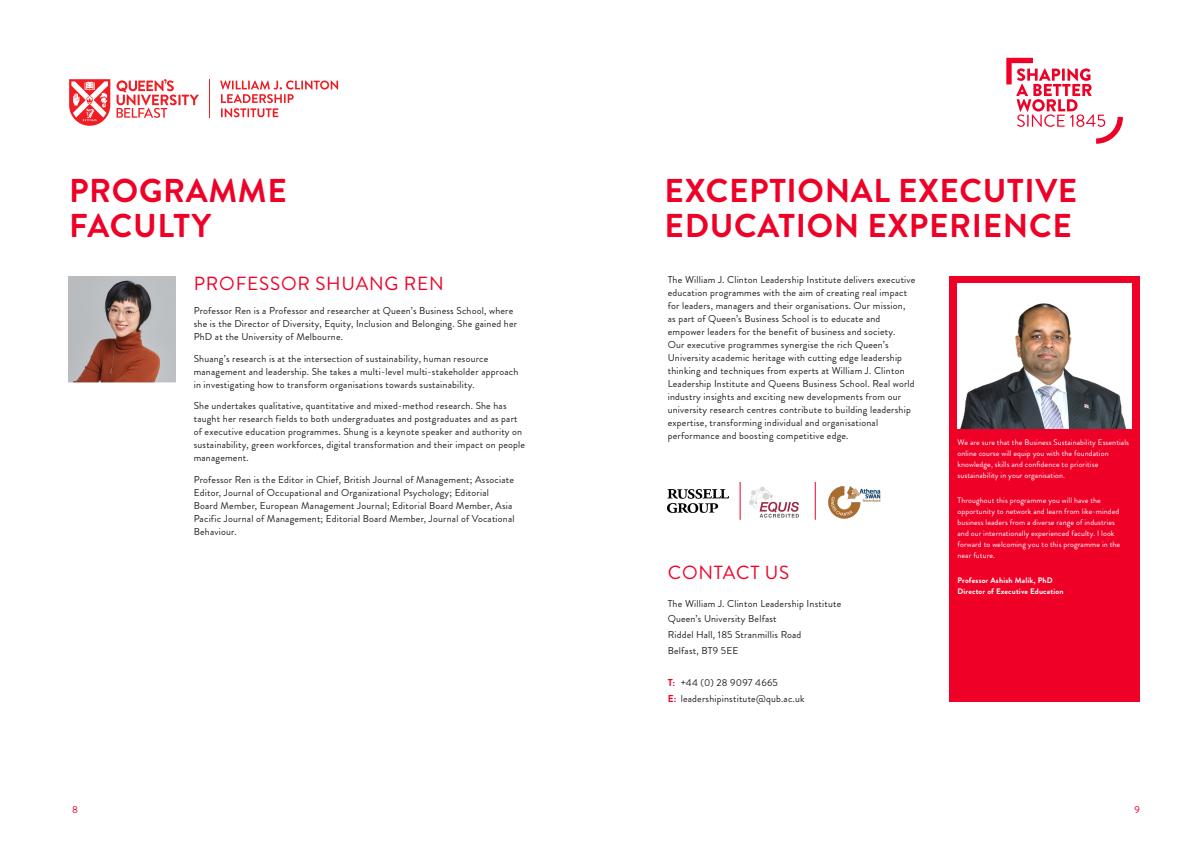
<style>
.page{position:relative;width:1191px;height:842px;background:#fff}
.page>*{position:absolute;margin:0;border:0;box-sizing:border-box;transform-origin:0 0}
.t1{font:700 33px/35.2px "Brandon Grotesque";letter-spacing:.02em;color:#ef0027}
.t2{font:19px "Brandon Grotesque";letter-spacing:.04em;color:#ef0027}
.t3{font:10.1px "Brandon Grotesque";color:#ef0027}
.t4{font:10px/13px "Brandon Grotesque";letter-spacing:.02em;color:#231f20}
.t5{font:8px/11px "Brandon Grotesque";letter-spacing:.01em;color:#fff}
.t6{font:700 8px "Brandon Grotesque";letter-spacing:.02em;color:#fff}
.s1{font-weight:700;color:#ef0027}
</style>
<div class="page">
<svg style="left:1006px;top:58px;width:117px;height:86px"></svg>
<hr style="left:210px;top:79px;width:1px;height:39px;background:#ee1d23">
<svg style="left:117px;top:79px;width:82px;height:39px"></svg>
<svg style="left:69px;top:79px;width:41px;height:47px"></svg>
<svg style="left:220px;top:81px;width:118px;height:36px"></svg>
<img style="left:69px;top:276px;width:106px;height:107px">
<img style="left:749px;top:486px;width:50px;height:32px">
<img style="left:828px;top:486px;width:53px;height:33px">
<img style="left:668px;top:489px;width:61px;height:24px">
<hr style="left:739px;top:482px;width:1px;height:38px;background:#ef0027">
<hr style="left:814px;top:482px;width:1px;height:38px;background:#ef0027">
<div style="left:949px;top:276px;width:191px;height:425px;background:#ef0027"></div>
<img style="left:957px;top:283px;width:174px;height:145px">
<p class="t1" style="left:69px;top:173px;width:219px">PROGRAMME<br>FACULTY</p>
<p class="t2" style="left:194px;top:270px;width:251px">PROFESSOR SHUANG REN</p>
<p class="t4" style="left:194px;top:304px;width:325px">Professor Ren is a Professor and researcher at Queen’s Business School, where she is the Director of Diversity, Equity, Inclusion and Belonging. She gained her<br>PhD at the University of Melbourne.</p>
<p class="t4" style="left:194px;top:352px;width:326px">Shuang’s research is at the intersection of sustainability, human resource management and leadership. She takes a multi-level multi-stakeholder approach in investigating how to transform organisations towards sustainability.</p>
<p class="t4" style="left:194px;top:399px;width:333px">She undertakes qualitative, quantitative and mixed-method research. She has taught her research fields to both undergraduates and postgraduates and as part of executive education programmes. Shung is a keynote speaker and authority on sustainability, green workforces, digital transformation and their impact on people management.</p>
<p class="t4" style="left:194px;top:473px;width:322px">Professor Ren is the Editor in Chief, British Journal of Management; Associate Editor, Journal of Occupational and Organizational Psychology; Editorial Board Member, European Management Journal; Editorial Board Member, Asia Pacific Journal of Management; Editorial Board Member, Journal of Vocational Behaviour.</p>
<p class="t1" style="left:664px;top:173px;width:414px">EXCEPTIONAL EXECUTIVE<br>EDUCATION EXPERIENCE</p>
<p class="t4" style="left:668px;top:274px;width:249px">The William J. Clinton Leadership Institute delivers executive education programmes with the aim of creating real impact for leaders, managers and their organisations. Our mission, as part of Queen’s Business School is to educate and empower leaders for the benefit of business and society.<br>Our executive programmes synergise the rich Queen’s University academic heritage with cutting edge leadership thinking and techniques from experts at William J. Clinton Leadership Institute and Queens Business School. Real world industry insights and exciting new developments from our university research centres contribute to building leadership expertise, transforming individual and organisational performance and boosting competitive edge.</p>
<p class="t5" style="left:957px;top:437px;width:173px">We are sure that the Business Sustainability Essentials online course will equip you with the foundation knowledge, skills and confidence to prioritise sustainability in your organisation.</p>
<p class="t5" style="left:957px;top:495px;width:164px">Throughout this programme you will have the opportunity to network and learn from like-minded business leaders from a diverse range of industries and our internationally experienced faculty. I look forward to welcoming you to this programme in the near future.</p>
<p class="t6" style="left:957px;top:575px;width:97px">Professor Ashish Malik, PhD</p>
<p class="t6" style="left:957px;top:586px;width:107px">Director of Executive Education</p>
<p class="t2" style="left:668px;top:560px;width:123px">CONTACT US</p>
<p class="t4" style="left:668px;top:597px;width:175px">The William J. Clinton Leadership Institute</p>
<p class="t4" style="left:668px;top:613px;width:110px">Queen’s University Belfast</p>
<p class="t4" style="left:668px;top:628px;width:135px">Riddel Hall, 185 Stranmillis Road</p>
<p class="t4" style="left:668px;top:644px;width:72px">Belfast, BT9 5EE</p>
<p class="t4" style="left:668px;top:676px;width:112px"><span class="s1">T:</span> +44 (0) 28 9097 4665</p>
<p class="t4" style="left:668px;top:692px;width:138px"><span class="s1">E:</span> leadershipinstitute@qub.ac.uk</p>
<p class="t3" style="left:72px;top:803px;width:7px">8</p>
<p class="t3" style="left:1134px;top:803px;width:7px">9</p>
</div>
